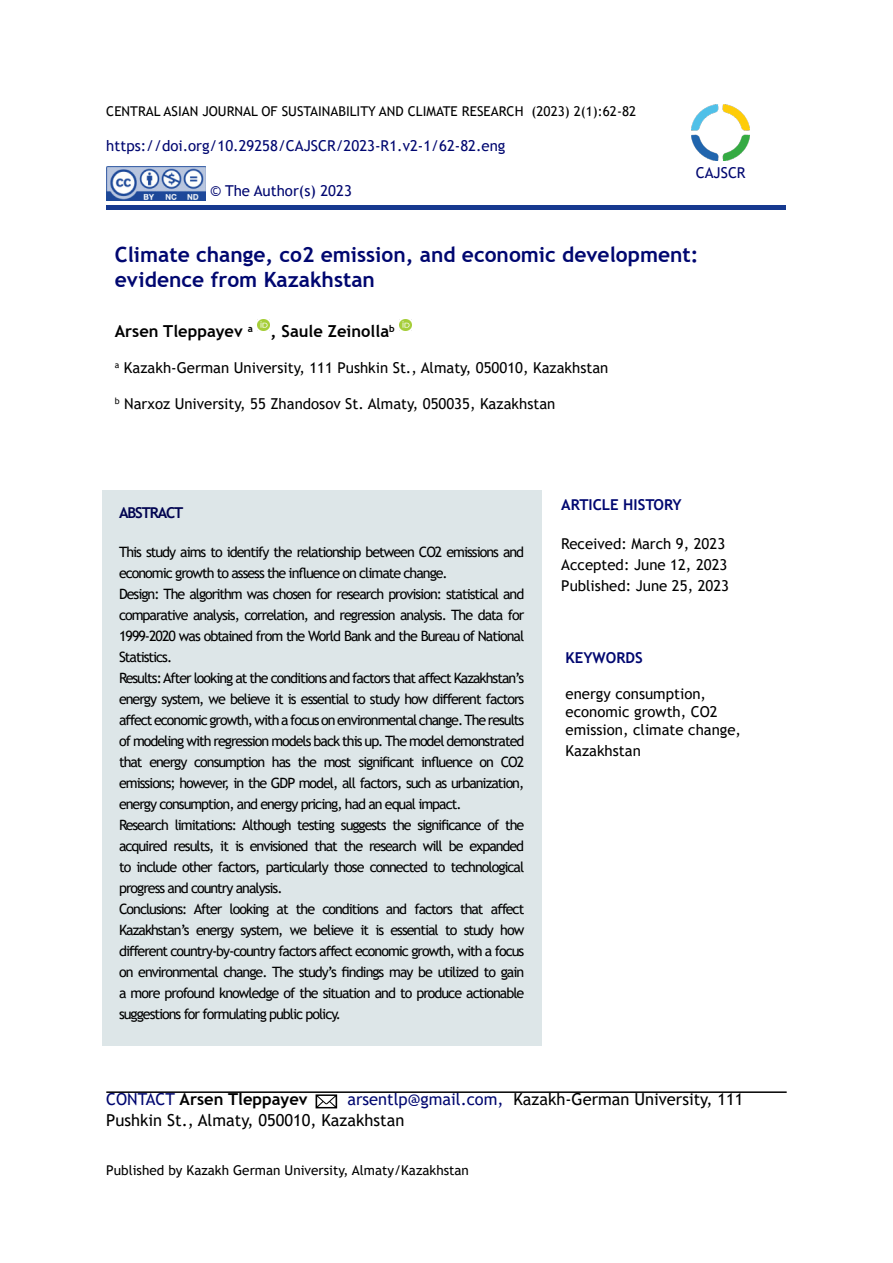
<style>
.page{position:relative;width:893px;height:1263px;background:#fff}
.page>*{position:absolute;margin:0;border:0;box-sizing:border-box;transform-origin:0 0}
.t1{font:700 21px/25.2px "Trebuchet MS";color:#000770}
.t2{font:16.5px/21px "Trebuchet MS";color:#000}
.t3{font:700 16.5px "Trebuchet MS";color:#000}
.t4{font:15px/18px "Trebuchet MS";color:#000}
.Стиль_абзаца_2{font:15px "Trebuchet MS";color:#000770}
.t5{font:700 15px "Trebuchet MS";color:#000770}
.t6{font:700 15px "Trebuchet MS";letter-spacing:-.075em;color:#000350}
.t7{font:14.25px/21px "Trebuchet MS";letter-spacing:-.07em;color:#000;text-align:justify}
.t8{font:13.5px "Trebuchet MS";color:#000}
.s1{font-weight:400;color:#000770}
.s2{color:#000770}
</style>
<div class="page">
<svg style="left:258px;top:320px;width:12px;height:10px"></svg>
<svg style="left:400px;top:320px;width:11px;height:10px"></svg>
<div style="left:102px;top:490px;width:439px;height:556px;background:#dde6e8"></div>
<svg style="left:316px;top:1094px;width:21px;height:14px"></svg>
<hr style="left:106px;top:1091px;width:681px;height:2px;background:#000">
<hr style="left:106px;top:205px;width:680px;height:4px;background:#16398f">
<img style="left:106px;top:166px;width:99px;height:34px">
<img style="left:691px;top:105px;width:58px;height:55px">
<p class="t8" style="left:106px;top:103px;width:531px">CENTRAL ASIAN JOURNAL OF SUSTAINABILITY AND CLIMATE RESEARCH (2023) 2(1):62-82</p>
<p class="Стиль_абзаца_2" style="left:106px;top:136px;width:401px">https://doi.org/10.29258/CAJSCR/2023-R1.v2-1/62-82.eng</p>
<p class="Стиль_абзаца_2" style="left:210px;top:181px;width:143px">© The Author(s) 2023</p>
<p class="Стиль_абзаца_2" style="left:696px;top:163px;width:51px">CAJSCR</p>
<p class="t1" style="left:115px;top:242px;width:585px">Climate change, co2 emission, and economic development: evidence from Kazakhstan</p>
<p class="t3" style="left:115px;top:321px;width:281px">Arsen Tleppayev <sup>a</sup> , Saule Zeinolla<sup>b</sup></p>
<p class="t4" style="left:115px;top:359px;width:495px"><sup>a</sup> Kazakh-German University, 111 Pushkin St., Almaty, 050010, Kazakhstan</p>
<p class="t4" style="left:115px;top:395px;width:442px"><sup>b</sup> Narxoz University, 55 Zhandosov St. Almaty, 050035, Kazakhstan</p>
<p class="t6" style="left:119px;top:504px;width:66px">ABSTRACT</p>
<p class="t7" style="left:119px;top:542px;width:407px">This study aims to identify the relationship between CO2 emissions and economic growth to assess the influence on climate change.</p>
<p class="t7" style="left:119px;top:584px;width:407px">Design: The algorithm was chosen for research provision: statistical and comparative analysis, correlation, and regression analysis. The data for 1999-2020 was obtained from the World Bank and the Bureau of National Statistics.</p>
<p class="t7" style="left:119px;top:668px;width:407px">Results: After looking at the conditions and factors that affect Kazakhstan’s energy system, we believe it is essential to study how different factors affect economic growth, with a focus on environmental change. The results of modeling with regression models back this up. The model demonstrated that energy consumption has the most significant influence on CO2 emissions; however, in the GDP model, all factors, such as urbanization, energy consumption, and energy pricing, had an equal impact.</p>
<p class="t7" style="left:119px;top:815px;width:407px">Research limitations: Although testing suggests the significance of the acquired results, it is envisioned that the research will be expanded to include other factors, particularly those connected to technological progress and country analysis.</p>
<p class="t7" style="left:119px;top:899px;width:407px">Conclusions: After looking at the conditions and factors that affect Kazakhstan’s energy system, we believe it is essential to study how different country-by-country factors affect economic growth, with a focus on environmental change. The study’s findings may be utilized to gain a more profound knowledge of the situation and to produce actionable suggestions for formulating public policy.</p>
<p class="t5" style="left:561px;top:495px;width:122px">ARTICLE HISTORY</p>
<p class="t4" style="left:561px;top:534px;width:165px">Received: March 9, 2023</p>
<p class="t4" style="left:561px;top:555px;width:168px">Accepted: June 12, 2023</p>
<p class="t4" style="left:561px;top:576px;width:169px">Published: June 25, 2023</p>
<p class="t5" style="left:566px;top:649px;width:79px">KEYWORDS</p>
<p class="t4" style="left:566px;top:685px;width:177px">energy consumption, economic growth, CO2 emission, climate change,</p>
<p class="t4" style="left:566px;top:742px;width:77px">Kazakhstan</p>
<p class="t3" style="left:106px;top:1089px;width:203px"><span class="s1">CONTACT</span> Arsen Tleppayev</p>
<p class="t2" style="left:106px;top:1088px;width:639px;text-indent:241px"><span class="s2">arsentlp@gmail.com,</span> Kazakh-German University, 111<br>Pushkin St., Almaty, 050010, Kazakhstan</p>
<p class="t8" style="left:106px;top:1162px;width:364px">Published by Kazakh German University, Almaty/Kazakhstan</p>
</div>
